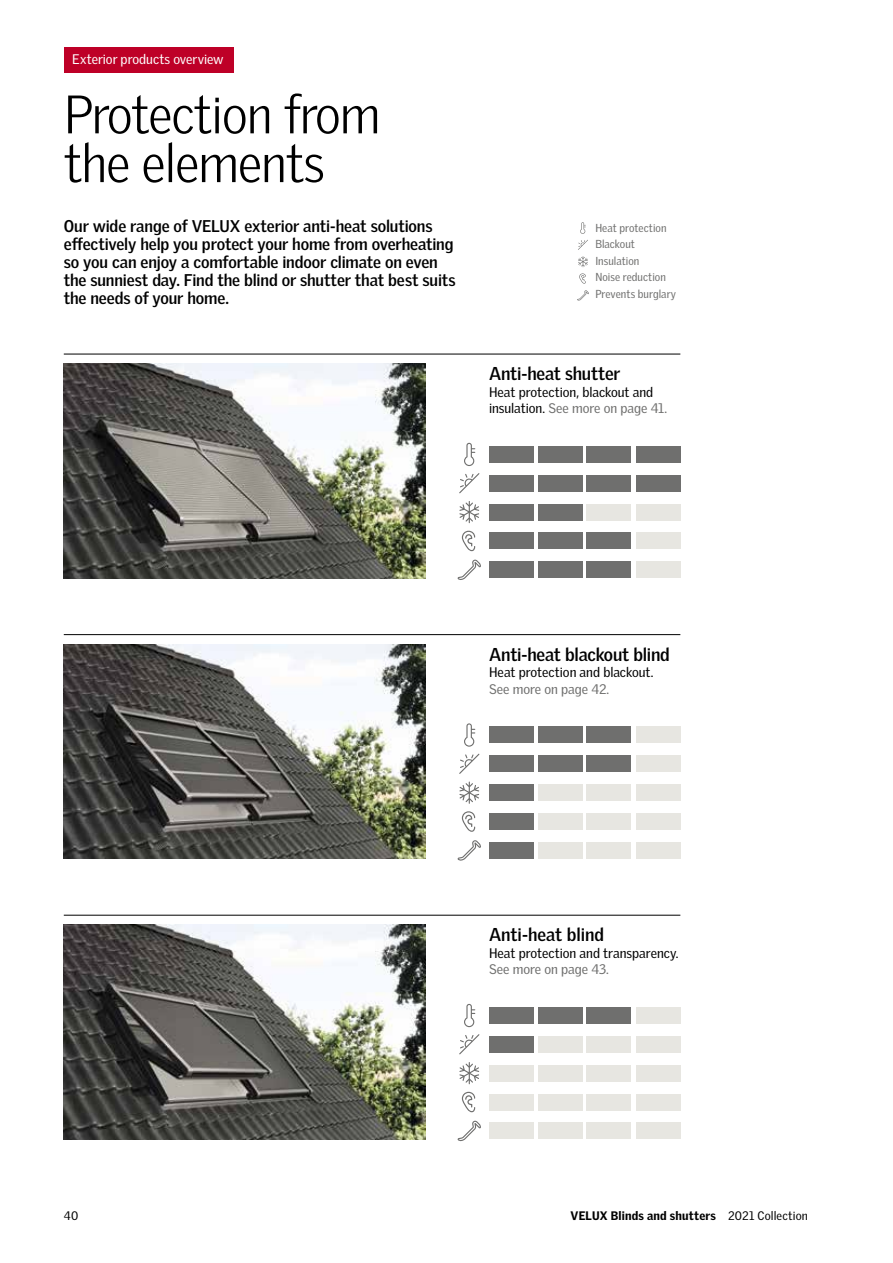
<style>
.page{position:relative;width:893px;height:1263px;background:#fff}
.page>*{position:absolute;margin:0;border:0;box-sizing:border-box;transform-origin:0 0}
.t1{font:300 52.5px/48.8px "Velux Gothic";letter-spacing:-.02em;color:#000}
.t2{font:700 18px "Velux Gothic";letter-spacing:-.01em;color:#000}
.t3{font:700 16.5px/18px "Velux Gothic";letter-spacing:-.01em;color:#000}
.t4{font:13.5px/16.5px "Velux Gothic";color:#000}
.t5{font:13.5px "Velux Gothic";color:#6f6f6e}
.t6{font:13.5px "Velux Gothic";color:#fff}
.t7{font:900 12px "Velux Gothic";letter-spacing:.015em;color:#000}
.t8{font:12px "Velux Gothic";color:#000}
.t9{font:11.25px/16.5px "Velux Gothic";letter-spacing:.005em;color:#6f6f6e}
.s1{color:#6f6f6e}
.s2{font-weight:400}
</style>
<div class="page">
<img style="left:64px;top:925px;width:361px;height:214px">
<img style="left:64px;top:644px;width:361px;height:215px">
<img style="left:64px;top:364px;width:361px;height:214px">
<svg style="left:464px;top:723px;width:11px;height:24px"></svg>
<svg style="left:459px;top:754px;width:20px;height:20px"></svg>
<svg style="left:459px;top:781px;width:20px;height:23px"></svg>
<svg style="left:462px;top:811px;width:13px;height:21px"></svg>
<svg style="left:458px;top:840px;width:23px;height:21px"></svg>
<div style="left:489px;top:842px;width:45px;height:17px;background:#6f6f6e"></div>
<div style="left:538px;top:842px;width:45px;height:17px;background:#e7e6e1"></div>
<div style="left:587px;top:842px;width:44px;height:17px;background:#e7e6e1"></div>
<div style="left:636px;top:842px;width:44px;height:17px;background:#e7e6e1"></div>
<div style="left:489px;top:813px;width:45px;height:17px;background:#6f6f6e"></div>
<div style="left:538px;top:813px;width:45px;height:17px;background:#e7e6e1"></div>
<div style="left:587px;top:813px;width:44px;height:17px;background:#e7e6e1"></div>
<div style="left:636px;top:813px;width:44px;height:17px;background:#e7e6e1"></div>
<div style="left:489px;top:784px;width:45px;height:17px;background:#6f6f6e"></div>
<div style="left:538px;top:784px;width:45px;height:17px;background:#e7e6e1"></div>
<div style="left:587px;top:784px;width:44px;height:17px;background:#e7e6e1"></div>
<div style="left:636px;top:784px;width:44px;height:17px;background:#e7e6e1"></div>
<div style="left:489px;top:755px;width:45px;height:17px;background:#6f6f6e"></div>
<div style="left:538px;top:755px;width:45px;height:17px;background:#6f6f6e"></div>
<div style="left:587px;top:755px;width:44px;height:17px;background:#6f6f6e"></div>
<div style="left:636px;top:755px;width:44px;height:17px;background:#e7e6e1"></div>
<div style="left:489px;top:727px;width:45px;height:16px;background:#6f6f6e"></div>
<div style="left:538px;top:727px;width:45px;height:16px;background:#6f6f6e"></div>
<div style="left:587px;top:727px;width:44px;height:16px;background:#6f6f6e"></div>
<div style="left:636px;top:727px;width:44px;height:16px;background:#e7e6e1"></div>
<hr style="left:64px;top:634px;width:616px;height:1px;background:#000">
<div style="left:489px;top:562px;width:45px;height:16px;background:#6f6f6e"></div>
<div style="left:538px;top:562px;width:45px;height:16px;background:#6f6f6e"></div>
<div style="left:587px;top:562px;width:44px;height:16px;background:#6f6f6e"></div>
<div style="left:636px;top:562px;width:44px;height:16px;background:#e7e6e1"></div>
<svg style="left:464px;top:443px;width:11px;height:23px"></svg>
<svg style="left:459px;top:473px;width:20px;height:20px"></svg>
<svg style="left:459px;top:501px;width:20px;height:22px"></svg>
<svg style="left:462px;top:531px;width:13px;height:20px"></svg>
<svg style="left:458px;top:560px;width:23px;height:20px"></svg>
<div style="left:489px;top:533px;width:45px;height:16px;background:#6f6f6e"></div>
<div style="left:538px;top:533px;width:45px;height:16px;background:#6f6f6e"></div>
<div style="left:587px;top:533px;width:44px;height:16px;background:#6f6f6e"></div>
<div style="left:636px;top:533px;width:44px;height:16px;background:#e7e6e1"></div>
<div style="left:489px;top:504px;width:45px;height:16px;background:#6f6f6e"></div>
<div style="left:538px;top:504px;width:45px;height:16px;background:#6f6f6e"></div>
<div style="left:587px;top:504px;width:44px;height:16px;background:#e7e6e1"></div>
<div style="left:636px;top:504px;width:44px;height:16px;background:#e7e6e1"></div>
<div style="left:489px;top:475px;width:45px;height:16px;background:#6f6f6e"></div>
<div style="left:538px;top:475px;width:45px;height:16px;background:#6f6f6e"></div>
<div style="left:587px;top:475px;width:44px;height:16px;background:#6f6f6e"></div>
<div style="left:636px;top:475px;width:44px;height:16px;background:#6f6f6e"></div>
<div style="left:489px;top:446px;width:45px;height:17px;background:#6f6f6e"></div>
<div style="left:538px;top:446px;width:45px;height:17px;background:#6f6f6e"></div>
<div style="left:587px;top:446px;width:44px;height:17px;background:#6f6f6e"></div>
<div style="left:636px;top:446px;width:44px;height:17px;background:#6f6f6e"></div>
<hr style="left:64px;top:354px;width:616px;height:1px;background:#000">
<svg style="left:580px;top:222px;width:6px;height:12px"></svg>
<svg style="left:578px;top:240px;width:10px;height:10px"></svg>
<svg style="left:578px;top:256px;width:10px;height:11px"></svg>
<svg style="left:579px;top:273px;width:7px;height:11px"></svg>
<svg style="left:577px;top:290px;width:12px;height:10px"></svg>
<hr style="left:64px;top:915px;width:616px;height:1px;background:#000">
<svg style="left:464px;top:1004px;width:11px;height:23px"></svg>
<svg style="left:459px;top:1034px;width:20px;height:20px"></svg>
<svg style="left:459px;top:1062px;width:20px;height:22px"></svg>
<svg style="left:462px;top:1092px;width:13px;height:20px"></svg>
<div style="left:489px;top:1123px;width:45px;height:16px;background:#e7e6e1"></div>
<div style="left:538px;top:1123px;width:45px;height:16px;background:#e7e6e1"></div>
<div style="left:587px;top:1123px;width:44px;height:16px;background:#e7e6e1"></div>
<div style="left:636px;top:1123px;width:44px;height:16px;background:#e7e6e1"></div>
<div style="left:489px;top:1094px;width:45px;height:16px;background:#e7e6e1"></div>
<div style="left:538px;top:1094px;width:45px;height:16px;background:#e7e6e1"></div>
<div style="left:587px;top:1094px;width:44px;height:16px;background:#e7e6e1"></div>
<div style="left:636px;top:1094px;width:44px;height:16px;background:#e7e6e1"></div>
<div style="left:489px;top:1065px;width:45px;height:16px;background:#e7e6e1"></div>
<div style="left:538px;top:1065px;width:45px;height:16px;background:#e7e6e1"></div>
<div style="left:587px;top:1065px;width:44px;height:16px;background:#e7e6e1"></div>
<div style="left:636px;top:1065px;width:44px;height:16px;background:#e7e6e1"></div>
<div style="left:489px;top:1036px;width:45px;height:16px;background:#6f6f6e"></div>
<div style="left:538px;top:1036px;width:45px;height:16px;background:#e7e6e1"></div>
<div style="left:587px;top:1036px;width:44px;height:16px;background:#e7e6e1"></div>
<div style="left:636px;top:1036px;width:44px;height:16px;background:#e7e6e1"></div>
<div style="left:489px;top:1007px;width:45px;height:17px;background:#6f6f6e"></div>
<div style="left:538px;top:1007px;width:45px;height:17px;background:#6f6f6e"></div>
<div style="left:587px;top:1007px;width:44px;height:17px;background:#6f6f6e"></div>
<div style="left:636px;top:1007px;width:44px;height:17px;background:#e7e6e1"></div>
<svg style="left:458px;top:1121px;width:23px;height:20px"></svg>
<div style="left:64px;top:48px;width:169px;height:25px;background:#be0027"></div>
<p class="t6" style="left:72px;top:51px;width:153px">Exterior products overview</p>
<h1 class="t1" style="left:64px;top:89px;width:318px">Protection from the elements</h1>
<p class="t3" style="left:64px;top:217px;width:393px">Our wide range of VELUX exterior anti-heat solutions effectively help you protect your home from overheating so you can enjoy a comfortable indoor climate on even the sunniest day. Find the blind or shutter that best suits the needs of your home.</p>
<p class="t9" style="left:595px;top:219px;width:82px">Heat protection<br>Blackout<br>Insulation<br>Noise reduction<br>Prevents burglary</p>
<p class="t2" style="left:489px;top:362px;width:133px">Anti-heat shutter</p>
<p class="t4" style="left:489px;top:383px;width:180px">Heat protection, blackout and insulation. <span class="s1">See more on page 41.</span></p>
<p class="t2" style="left:489px;top:643px;width:182px">Anti-heat blackout blind</p>
<p class="t4" style="left:489px;top:664px;width:166px">Heat protection and blackout.</p>
<p class="t5" style="left:489px;top:681px;width:122px">See more on page 42.</p>
<p class="t2" style="left:489px;top:923px;width:117px">Anti-heat blind</p>
<p class="t4" style="left:489px;top:944px;width:191px">Heat protection and transparency.</p>
<p class="t5" style="left:489px;top:961px;width:121px">See more on page 43.</p>
<p class="t8" style="left:64px;top:1209px;width:16px">40</p>
<p class="t7" style="left:571px;top:1208px;width:239px">VELUX Blinds and shutters <span class="s2">2021 Collection</span></p>
</div>
